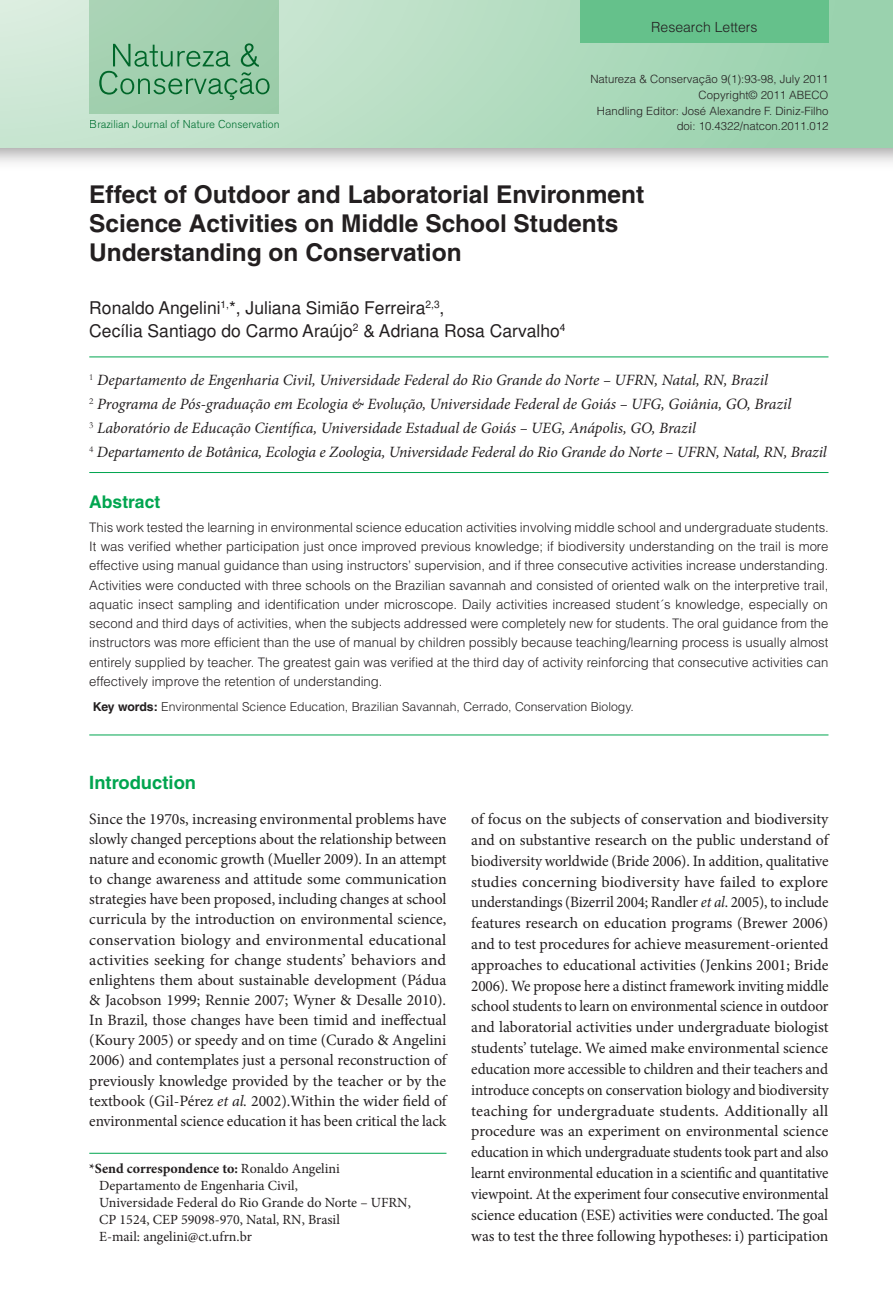
<style>
.page{position:relative;width:893px;height:1315px;background:#fff}
.page>*{position:absolute;margin:0;border:0;box-sizing:border-box;transform-origin:0 0}
.Título___1o_idioma{font:700 24.5px/29.4px "Helvetica";color:#231f20}
.Sub_título___1o_níve{font:700 18.38px "Helvetica";color:#00a54f}
.Autores{font:17.5px/22.8px "Helvetica";color:#231f20}
.Resumo___título{font:700 17.5px "Helvetica";color:#00a54f}
.Corpo{font:15.75px/20.8px "Minion Pro";letter-spacing:-.005em;color:#231f20;text-align:justify}
.Endereço{font:italic 15.75px "Minion Pro";letter-spacing:-.01em;color:#231f20}
.autor_correspondênci{font:14px/16.8px "Minion Pro";color:#231f20}
.t1{font:300 14px "Helvetica";color:#231f20}
.Resumo{font:300 13.12px/19.2px "Helvetica";color:#231f20;text-align:justify}
.Palavras-chave{font:300 12.25px "Helvetica";color:#231f20}
.pag_inicial{font:300 11.38px/15.8px "Helvetica";color:#231f20;text-align:right}
.t2{font:300 11.2px "Akzidenz Grotesk BE";color:#007e3d}
.s1{font-weight:700}
.s2{font-style:italic}
</style>
<div class="page">
<div style="left:0;top:0;width:893px;height:147px;background:linear-gradient(to right,#d3ead9,#97d1ab)"></div>
<div style="left:90px;top:0;width:189px;height:113px;background:#a3d0b0"></div>
<svg style="left:99px;top:43px;width:171px;height:57px"></svg>
<div style="left:580px;top:0;width:248px;height:42px;background:#65c18b"></div>
<hr style="left:89px;top:1153px;width:357px;height:1px;background:#00a54f">
<hr style="left:89px;top:356px;width:739px;height:1px;background:#00a54f">
<hr style="left:89px;top:472px;width:739px;height:1px;background:#00a54f">
<hr style="left:89px;top:734px;width:739px;height:1px;background:#00a54f">
<p class="t2" style="left:90px;top:118px;width:191px">Brazilian Journal of Nature Conservation</p>
<p class="t1" style="left:651px;top:19px;width:108px">Research Letters</p>
<p class="pag_inicial" style="left:590px;top:71px;width:240px">Natureza &amp; Conservação 9(1):93-98, July 2011<br>Copyright© 2011 ABECO<br>Handling Editor: José Alexandre F. Diniz-Filho doi: 10.4322/natcon.2011.012</p>
<p class="Título___1o_idioma" style="left:89px;top:179px;width:557px">Effect of Outdoor and Laboratorial Environment<br>Science Activities on Middle School Students<br>Understanding on Conservation</p>
<p class="Autores" style="left:89px;top:296px;width:478px">Ronaldo Angelini<sup>1,</sup>*, Juliana Simião Ferreira<sup>2,3</sup>,<br>Cecília Santiago do Carmo Araújo<sup>2</sup> &amp; Adriana Rosa Carvalho<sup>4</sup></p>
<p class="Endereço" style="left:89px;top:369px;width:680px"><sup>1</sup> Departamento de Engenharia Civil, Universidade Federal do Rio Grande do Norte – UFRN, Natal, RN, Brazil</p>
<p class="Endereço" style="left:89px;top:393px;width:703px"><sup>2</sup> Programa de Pós-graduação em Ecologia &amp; Evolução, Universidade Federal de Goiás – UFG, Goiânia, GO, Brazil</p>
<p class="Endereço" style="left:89px;top:417px;width:608px"><sup>3</sup> Laboratório de Educação Científica, Universidade Estadual de Goiás – UEG, Anápolis, GO, Brazil</p>
<p class="Endereço" style="left:89px;top:441px;width:739px"><sup>4</sup> Departamento de Botânica, Ecologia e Zoologia, Universidade Federal do Rio Grande do Norte – UFRN, Natal, RN, Brazil</p>
<p class="Resumo___título" style="left:89px;top:491px;width:72px">Abstract</p>
<p class="Resumo" style="left:89px;top:517px;width:741px">This work tested the learning in environmental science education activities involving middle school and undergraduate students.<br>It was verified whether participation just once improved previous knowledge; if biodiversity understanding on the trail is more effective using manual guidance than using instructors’ supervision, and if three consecutive activities increase understanding.<br>Activities were conducted with three schools on the Brazilian savannah and consisted of oriented walk on the interpretive trail, aquatic insect sampling and identification under microscope. Daily activities increased student´s knowledge, especially on second and third days of activities, when the subjects addressed were completely new for students. The oral guidance from the instructors was more efficient than the use of manual by children possibly because teaching/learning process is usually almost entirely supplied by teacher. The greatest gain was verified at the third day of activity reinforcing that consecutive activities can effectively improve the retention of understanding.</p>
<p class="Palavras-chave" style="left:93px;top:698px;width:543px"><span class="s1">Key words:</span> Environmental Science Education, Brazilian Savannah, Cerrado, Conservation Biology.</p>
<p class="Sub_título___1o_níve" style="left:89px;top:771px;width:108px">Introduction</p>
<p class="Corpo" style="left:89px;top:809px;width:359px;line-height:20.1px">Since the 1970s, increasing environmental problems have slowly changed perceptions about the relationship between nature and economic growth (Mueller 2009). In an attempt to change awareness and attitude some communication strategies have been proposed, including changes at school curricula by the introduction on environmental science, conservation biology and environmental educational activities seeking for change students’ behaviors and enlightens them about sustainable development (Pádua &amp; Jacobson 1999; Rennie 2007; Wyner &amp; Desalle 2010).<br>In Brazil, those changes have been timid and ineffectual (Koury 2005) or speedy and on time (Curado &amp; Angelini 2006) and contemplates just a personal reconstruction of previously knowledge provided by the teacher or by the textbook (Gil-Pérez <span class="s2">et al.</span> 2002).Within the wider field of environmental science education it has been critical the lack</p>
<p class="Corpo" style="left:471px;top:808px;width:359px">of focus on the subjects of conservation and biodiversity and on substantive research on the public understand of biodiversity worldwide (Bride 2006). In addition, qualitative studies concerning biodiversity have failed to explore understandings (Bizerril 2004; Randler <span class="s2">et al</span>. 2005), to include features research on education programs (Brewer 2006) and to test procedures for achieve measurement-oriented approaches to educational activities (Jenkins 2001; Bride 2006). We propose here a distinct framework inviting middle school students to learn on environmental science in outdoor and laboratorial activities under undergraduate biologist students’ tutelage. We aimed make environmental science education more accessible to children and their teachers and introduce concepts on conservation biology and biodiversity teaching for undergraduate students. Additionally all procedure was an experiment on environmental science education in which undergraduate students took part and also learnt environmental education in a scientific and quantitative viewpoint. At the experiment four consecutive environmental science education (ESE) activities were conducted. The goal was to test the three following hypotheses: i) participation</p>
<p class="autor_correspondênci" style="left:99px;top:1160px;width:313px;text-indent:-10px"><span class="s1">*Send correspondence to:</span> Ronaldo Angelini Departamento de Engenharia Civil,<br>Universidade Federal do Rio Grande do Norte – UFRN, CP 1524, CEP 59098-970, Natal, RN, Brasil<br>E-mail: angelini@ct.ufrn.br</p>
</div>
